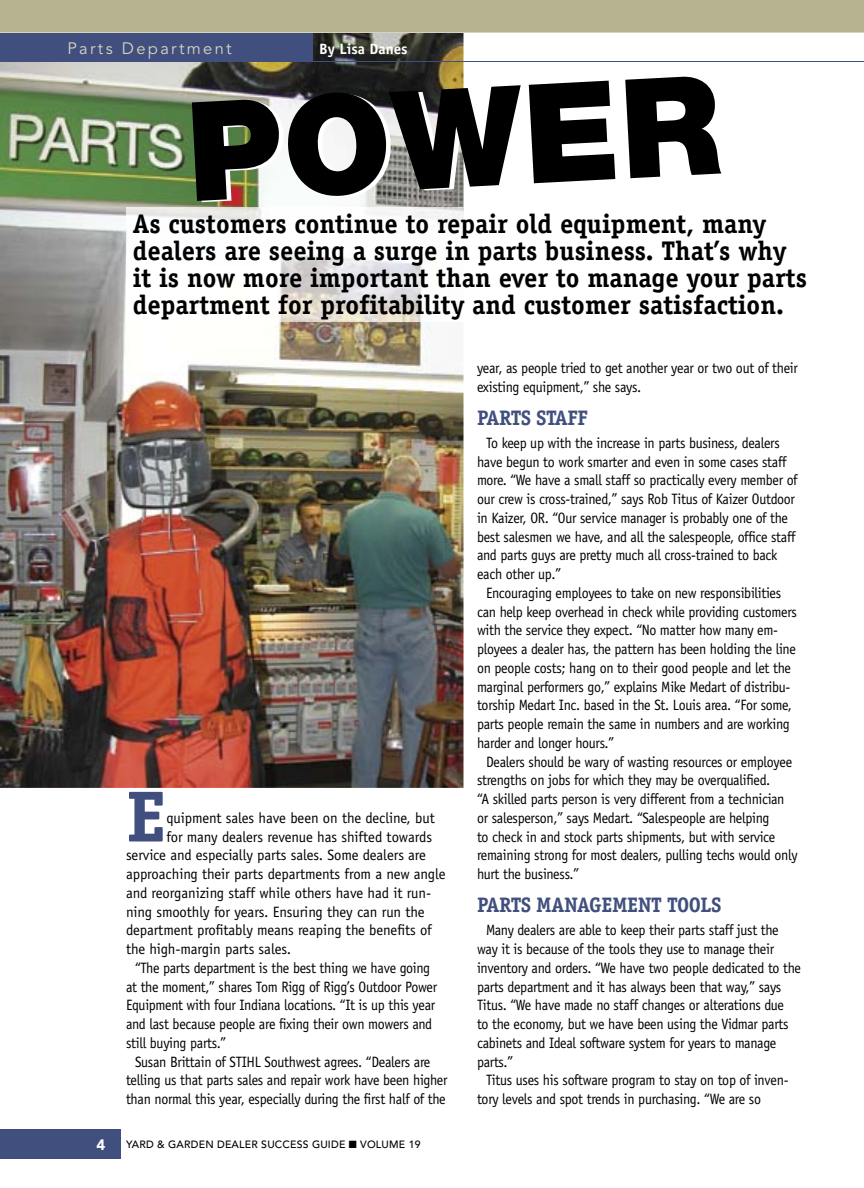
<style>
.page{position:relative;width:864px;height:1188px;background:#fff}
.page>*{position:absolute;margin:0;border:0;box-sizing:border-box;transform-origin:0 0}
.t1{font:900 138.15px "Helvetica Neue LT Std";color:#000}
.t2{font:700 72.45px "Officina Serif Std";color:#404f7d;scale:1.05 1}
.t3{font:700 27px/27px "Officina Serif Std";color:#000}
.t4{font:700 21px "Officina Serif Std";letter-spacing:-.02em;color:#404f7d}
.t5{font:16.5px "Avenir LT Std";letter-spacing:.14em;color:#d6d4c1}
.t6{font:15px/18.8px "Officina Sans Std";letter-spacing:-.02em;color:#000;scale:.93 1}
.t7{font:15px "Officina Sans Std";letter-spacing:-.02em;color:#000}
.t8{font:700 15px "Officina Sans Std";color:#fff}
.t9{font:900 15px "Avenir LT Std";color:#fff}
.t10{font:500 10.5px "Avenir LT Std";letter-spacing:.02em;color:#000}
</style>
<div class="page">
<img style="left:0;top:34px;width:464px;height:754px">
<img style="left:126px;top:207px;width:338px;height:114px">
<div style="left:0;top:1130px;width:120px;height:29px;background:#404f7d"></div>
<div style="left:0;top:0;width:864px;height:33px;background:#b5b390"></div>
<hr style="left:0;top:61px;width:864px;height:1px;background:#404f7d">
<div style="left:0;top:33px;width:312px;height:29px;background:#404f7d"></div>
<hr style="left:0;top:33px;width:864px;height:1px;background:#d6d4c1">
<p class="t5" style="left:68px;top:39px;width:166px">Parts Department</p>
<p class="t8" style="left:319px;top:40px;width:90px">By Lisa Danes</p>
<h1 class="t1" style="left:182px;top:70px;width:536px;rotate:-3deg">POWER</h1>
<h3 class="t3" style="left:133px;top:210px;width:676px">as customers continue to repair old equipment, many dealers are seeing a surge in parts business. that’s why it is now more important than ever to manage your parts department for profitability and customer satisfaction.</h3>
<h2 class="t2" style="left:126px;top:772px;width:41px">e</h2>
<p class="t7" style="left:167px;top:809px;width:270px">quipment sales have been on the decline, but</p>
<p class="t7" style="left:167px;top:828px;width:267px">for many dealers revenue has shifted towards</p>
<p class="t7" style="left:126px;top:846px;width:302px">service and especially parts sales. Some dealers are</p>
<p class="t7" style="left:126px;top:865px;width:321px">approaching their parts departments from a new angle</p>
<p class="t7" style="left:126px;top:884px;width:307px">and reorganizing staff while others have had it run-</p>
<p class="t7" style="left:126px;top:903px;width:300px">ning smoothly for years. Ensuring they can run the</p>
<p class="t7" style="left:126px;top:921px;width:307px">department profitably means reaping the benefits of</p>
<p class="t7" style="left:126px;top:940px;width:167px">the high-margin parts sales.</p>
<p class="t6" style="left:135px;top:958px;width:319px">“The parts department is the best thing we have going</p>
<p class="t6" style="left:126px;top:977px;width:336px">at the moment,” shares Tom Rigg of Rigg’s Outdoor Power</p>
<p class="t6" style="left:126px;top:996px;width:334px">Equipment with four Indiana locations. “It is up this year</p>
<p class="t6" style="left:126px;top:1015px;width:331px">and last because people are fixing their own mowers and</p>
<p class="t6" style="left:126px;top:1033px;width:109px">still buying parts.”</p>
<p class="t6" style="left:135px;top:1052px;width:319px">Susan Brittain of STIHL Southwest agrees. “Dealers are</p>
<p class="t6" style="left:126px;top:1071px;width:347px">telling us that parts sales and repair work have been higher</p>
<p class="t6" style="left:126px;top:1090px;width:345px">than normal this year, especially during the first half of the</p>
<p class="t9" style="left:96px;top:1136px;width:10px">4</p>
<p class="t10" style="left:126px;top:1139px;width:296px">YARD &amp; GARDEN DEALER SUCCESS GUIDE ■ VOLUME 19</p>
<p class="t6" style="left:477px;top:358px;width:347px">year, as people tried to get another year or two out of their existing equipment,” she says.</p>
<h3 class="t4" style="left:477px;top:404px;width:112px">parts staff</h3>
<p class="t6" style="left:486px;top:433px;width:317px">To keep up with the increase in parts business, dealers</p>
<p class="t6" style="left:477px;top:452px;width:334px">have begun to work smarter and even in some cases staff</p>
<p class="t6" style="left:477px;top:471px;width:346px">more. “We have a small staff so practically every member of</p>
<p class="t6" style="left:477px;top:490px;width:343px">our crew is cross-trained,” says Rob Titus of Kaizer Outdoor</p>
<p class="t6" style="left:477px;top:508px;width:336px">in Kaizer, OR. “Our service manager is probably one of the</p>
<p class="t6" style="left:477px;top:527px;width:344px">best salesmen we have, and all the salespeople, office staff</p>
<p class="t6" style="left:477px;top:546px;width:325px">and parts guys are pretty much all cross-trained to back</p>
<p class="t6" style="left:477px;top:565px;width:92px">each other up.”</p>
<p class="t6" style="left:486px;top:583px;width:319px">Encouraging employees to take on new responsibilities</p>
<p class="t6" style="left:477px;top:602px;width:346px">can help keep overhead in check while providing customers</p>
<p class="t6" style="left:477px;top:621px;width:325px">with the service they expect. “No matter how many em-</p>
<p class="t6" style="left:477px;top:640px;width:344px">ployees a dealer has, the pattern has been holding the line</p>
<p class="t6" style="left:477px;top:658px;width:339px">on people costs; hang on to their good people and let the</p>
<p class="t6" style="left:477px;top:677px;width:339px">marginal performers go,” explains Mike Medart of distribu-</p>
<p class="t6" style="left:477px;top:696px;width:340px">torship Medart Inc. based in the St. Louis area. “For some,</p>
<p class="t6" style="left:477px;top:715px;width:338px">parts people remain the same in numbers and are working</p>
<p class="t6" style="left:477px;top:733px;width:149px">harder and longer hours.”</p>
<p class="t6" style="left:486px;top:752px;width:331px">Dealers should be wary of wasting resources or employee</p>
<p class="t6" style="left:477px;top:771px;width:317px">strengths on jobs for which they may be overqualified.</p>
<p class="t6" style="left:477px;top:790px;width:332px">“A skilled parts person is very different from a technician</p>
<p class="t6" style="left:477px;top:808px;width:316px">or salesperson,” says Medart. “Salespeople are helping</p>
<p class="t6" style="left:477px;top:827px;width:322px">to check in and stock parts shipments, but with service</p>
<p class="t6" style="left:477px;top:846px;width:346px">remaining strong for most dealers, pulling techs would only</p>
<p class="t6" style="left:477px;top:865px;width:111px">hurt the business.”</p>
<h3 class="t4" style="left:477px;top:892px;width:246px">parts management tools</h3>
<p class="t6" style="left:486px;top:921px;width:316px">Many dealers are able to keep their parts staff just the</p>
<p class="t6" style="left:477px;top:940px;width:321px">way it is because of the tools they use to manage their</p>
<p class="t6" style="left:477px;top:958px;width:350px">inventory and orders. “We have two people dedicated to the</p>
<p class="t6" style="left:477px;top:977px;width:329px">parts department and it has always been that way,” says</p>
<p class="t6" style="left:477px;top:996px;width:332px">Titus. “We have made no staff changes or alterations due</p>
<p class="t6" style="left:477px;top:1015px;width:337px">to the economy, but we have been using the Vidmar parts</p>
<p class="t6" style="left:477px;top:1033px;width:323px">cabinets and Ideal software system for years to manage</p>
<p class="t6" style="left:477px;top:1052px;width:40px">parts.”</p>
<p class="t6" style="left:486px;top:1071px;width:327px">Titus uses his software program to stay on top of inven-</p>
<p class="t6" style="left:477px;top:1090px;width:307px">tory levels and spot trends in purchasing. “We are so</p>
</div>
